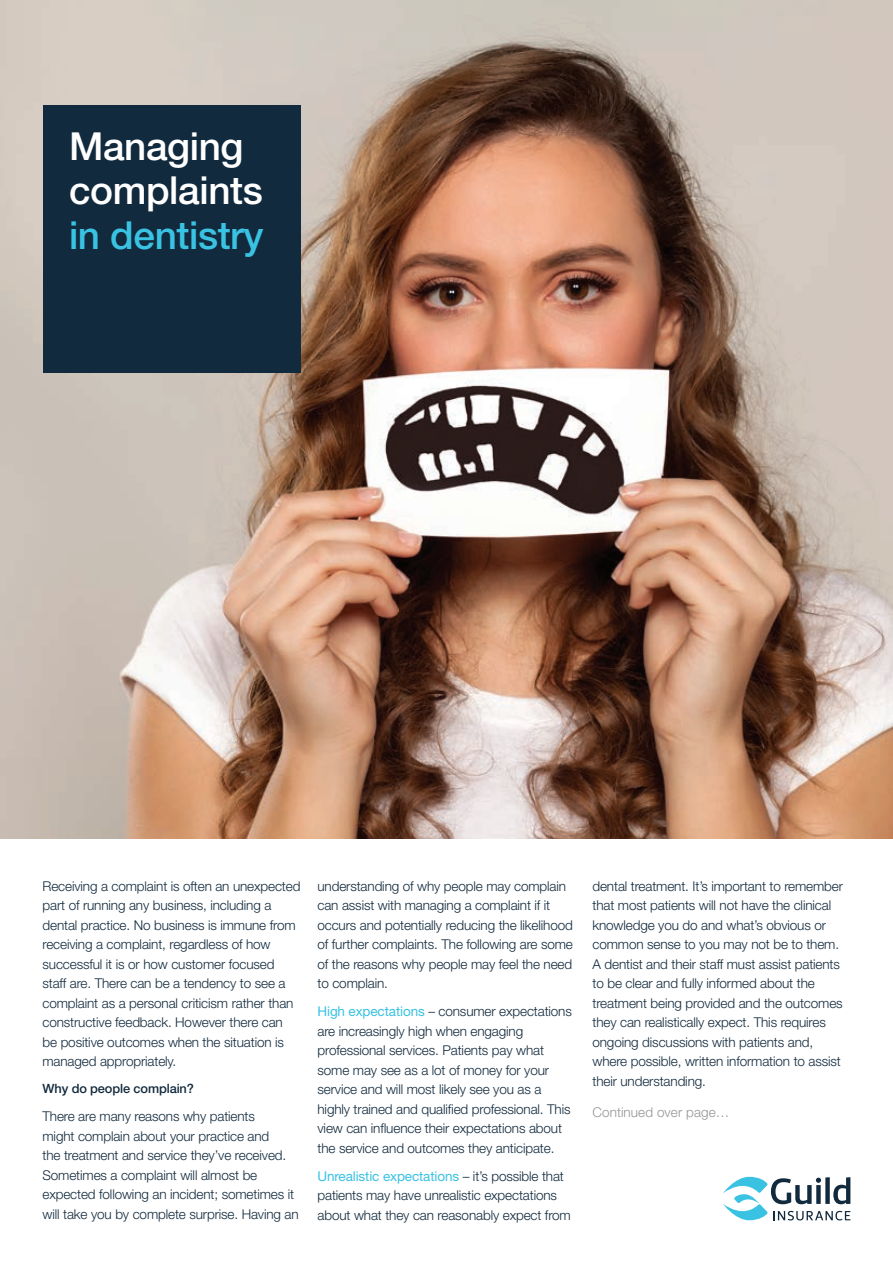
<style>
.page{position:relative;width:893px;height:1263px;background:#fff}
.page>*{position:absolute;margin:0;border:0;box-sizing:border-box;transform-origin:0 0}
.t1{font:500 38.7px/44.5px "Helvetica Neue LT Std";letter-spacing:-.01em;color:#fff}
.t2{font:500 38.7px "Helvetica Neue LT Std";letter-spacing:-.01em;color:#3ac2e3}
.t3{font:300 13.5px/19.5px "Helvetica Neue LT Std";letter-spacing:-.01em;color:#122a3d}
.t4{font:300 13.5px "Helvetica Neue LT Std";letter-spacing:.005em;color:#939598}
.t5{font:500 12.75px "Helvetica Neue LT Std";letter-spacing:-.01em;color:#122a3d}
.s1{font-weight:400;color:#3ac2e3}
</style>
<div class="page">
<img style="left:0;top:0;width:893px;height:838px">
<div style="left:43px;top:106px;width:257px;height:267px;background:#122a3d"></div>
<svg style="left:723px;top:1177px;width:127px;height:43px"></svg>
<h1 class="t1" style="left:69px;top:123px;width:195px">Managing complaints</h1>
<h1 class="t2" style="left:69px;top:212px;width:196px">in dentistry</h1>
<p class="t3" style="left:43px;top:876px;width:259px">Receiving a complaint is often an unexpected part of running any business, including a dental practice. No business is immune from receiving a complaint, regardless of how successful it is or how customer focused staff are. There can be a tendency to see a complaint as a personal criticism rather than constructive feedback. However there can be positive outcomes when the situation is managed appropriately.</p>
<p class="t5" style="left:43px;top:1081px;width:153px">Why do people complain?</p>
<p class="t3" style="left:43px;top:1106px;width:258px">There are many reasons why patients<br>might complain about your practice and<br>the treatment and service they’ve received.<br>Sometimes a complaint will almost be expected following an incident; sometimes it will take you by complete surprise. Having an</p>
<p class="t3" style="left:317px;top:876px;width:257px">understanding of why people may complain can assist with managing a complaint if it occurs and potentially reducing the likelihood of further complaints. The following are some of the reasons why people may feel the need to complain.</p>
<p class="t3" style="left:317px;top:1001px;width:256px"><span class="s1">High expectations</span> – consumer expectations are increasingly high when engaging professional services. Patients pay what some may see as a lot of money for your service and will most likely see you as a highly trained and qualified professional. This view can influence their expectations about the service and outcomes they anticipate.</p>
<p class="t3" style="left:317px;top:1166px;width:255px"><span class="s1">Unrealistic expectations</span> – it’s possible that patients may have unrealistic expectations about what they can reasonably expect from</p>
<p class="t3" style="left:592px;top:876px;width:252px">dental treatment. It’s important to remember that most patients will not have the clinical knowledge you do and what’s obvious or common sense to you may not be to them.<br>A dentist and their staff must assist patients to be clear and fully informed about the treatment being provided and the outcomes they can realistically expect. This requires ongoing discussions with patients and, where possible, written information to assist their understanding.</p>
<p class="t4" style="left:592px;top:1103px;width:138px">Continued over page…</p>
</div>
